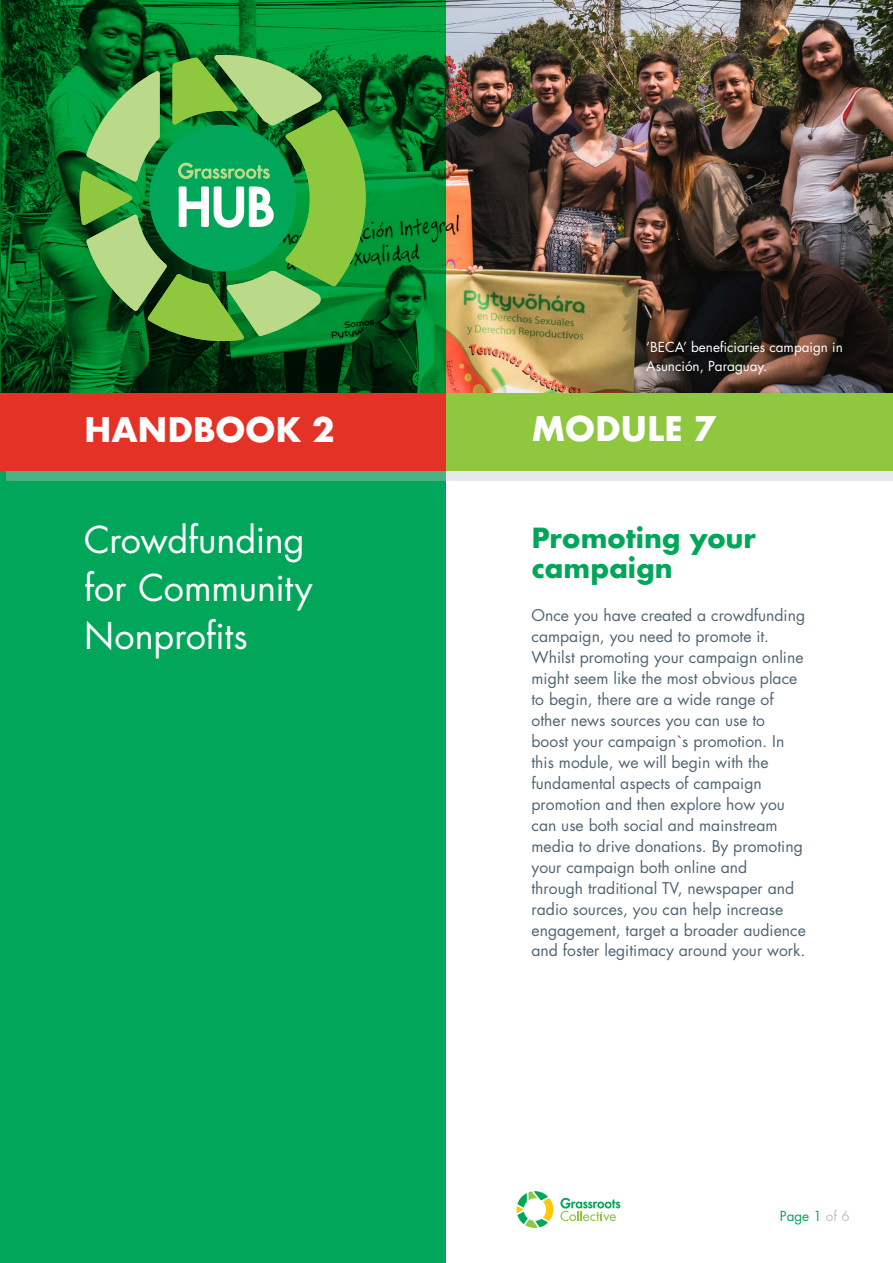
<style>
.page{position:relative;width:893px;height:1263px;background:#fff}
.page>*{position:absolute;margin:0;border:0;box-sizing:border-box;transform-origin:0 0}
.t1{font:36px/48px "Futura";letter-spacing:-.005em;color:#fff}
.t2{font:700 33px "Futura";letter-spacing:-.01em;color:#fff}
.t3{font:700 27px/30px "Futura";letter-spacing:-.005em;color:#00a65a}
.t4{font:15.75px/21px "Futura";color:#4f6574}
.t5{font:13.5px/18.8px "Futura";color:#fff}
.t6{font:13.5px "Futura";color:#00a65a}
.s1{color:#bcc5c9}
</style>
<div class="page">
<img style="left:446px;top:0;width:447px;height:393px">
<div style="left:0;top:396px;width:446px;height:867px;background:#00a65a"></div>
<svg style="left:0;top:0;width:446px;height:393px"></svg>
<div style="left:6px;top:404px;width:447px;height:77px;background:#bcc5c9;opacity:.4"></div>
<div style="left:0;top:393px;width:446px;height:77px;background:#e53226"></div>
<div style="left:453px;top:404px;width:440px;height:77px;background:#bcc5c9;opacity:.4"></div>
<div style="left:446px;top:393px;width:447px;height:77px;background:#8fc73e"></div>
<svg style="left:80px;top:55px;width:286px;height:286px"></svg>
<svg style="left:516px;top:1191px;width:105px;height:37px"></svg>
<h2 class="t2" style="left:84px;top:406px;width:252px">HANDBOOK 2</h2>
<h1 class="t1" style="left:84px;top:516px;width:230px">Crowdfunding for Community<br>Nonprofits</h1>
<p class="t5" style="left:646px;top:338px;width:198px">‘BECA’ beneficiaries campaign in<br>Asunción, Paraguay.</p>
<h2 class="t2" style="left:531px;top:404px;width:186px">MODULE 7</h2>
<h3 class="t3" style="left:531px;top:522px;width:226px">Promoting your campaign</h3>
<p class="t4" style="left:531px;top:604px;width:276px">Once you have created a crowdfunding campaign, you need to promote it.<br>Whilst promoting your campaign online might seem like the most obvious place to begin, there are a wide range of other news sources you can use to<br>boost your campaign`s promotion. In this module, we will begin with the fundamental aspects of campaign promotion and then explore how you can use both social and mainstream media to drive donations. By promoting your campaign both online and<br>through traditional TV, newspaper and radio sources, you can help increase engagement, target a broader audience and foster legitimacy around your work.</p>
<p class="t6" style="left:780px;top:1207px;width:71px">Page 1 <span class="s1">of 6</span></p>
</div>
